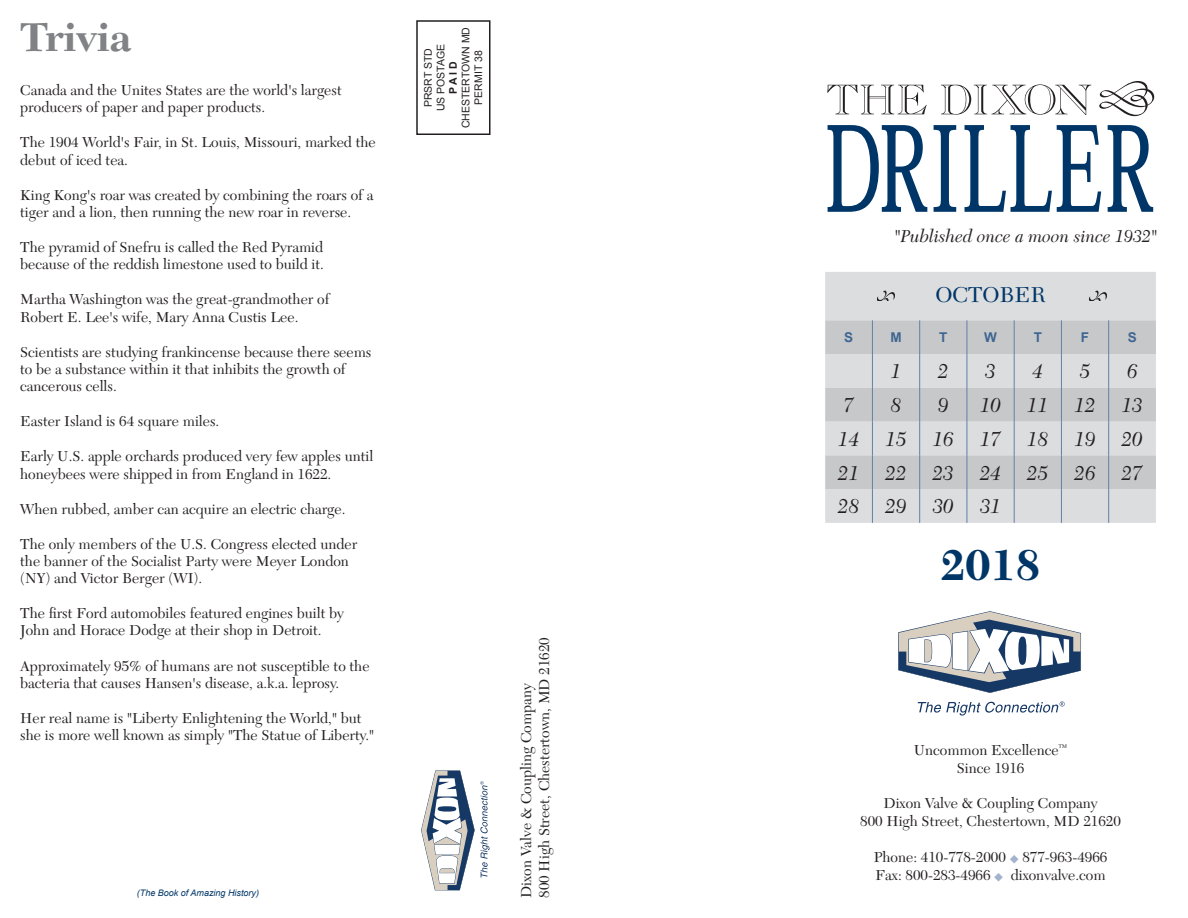
<style>
.page{position:relative;width:1188px;height:918px;background:#fff}
.page>*{position:absolute;margin:0;border:0;box-sizing:border-box;transform-origin:0 0}
.t1{font:700 45px "New Caledonia";color:#003667}
.t2{font:700 42px "New Caledonia";color:#808285}
.t3{font:22.5px "New Caledonia";color:#003667}
.t4{font:italic 21px "New Caledonia";color:#231f20}
.t5{font:italic 18px "New Caledonia";color:#231f20}
.t6{font:15px/17.2px "New Caledonia";color:#231f20}
.t7{font:700 13.5px "Arial";color:#3f6692}
.t8{font:10.5px "Arial";color:#231f20}
.t9{font:700 10.5px "Arial";color:#231f20}
.t10{font:italic 9px "Arial";color:#003667}
.s1{color:#a3b3cd}
</style>
<div class="page">
<svg style="left:827px;top:85px;width:100px;height:29px"></svg>
<svg style="left:941px;top:84px;width:150px;height:31px"></svg>
<svg style="left:1099px;top:81px;width:55px;height:35px"></svg>
<svg style="left:828px;top:125px;width:99px;height:87px"></svg>
<svg style="left:934px;top:125px;width:22px;height:87px"></svg>
<svg style="left:965px;top:125px;width:136px;height:87px"></svg>
<svg style="left:1108px;top:125px;width:45px;height:87px"></svg>
<svg style="left:421px;top:770px;width:69px;height:120px"></svg>
<div style="left:416px;top:20px;width:74px;height:115px;border:2px solid #231f20"></div>
<div style="left:825px;top:272px;width:331px;height:251px;background:#dcdddf"></div>
<div style="left:825px;top:320px;width:331px;height:34px;background:#c7c8ca"></div>
<svg style="left:825px;top:388px;width:331px;height:101px;background:#cdced0"></svg>
<hr style="left:872px;top:354px;width:1px;height:34px;background:#6180a7">
<hr style="left:919px;top:354px;width:1px;height:34px;background:#6180a7">
<hr style="left:967px;top:354px;width:1px;height:34px;background:#6180a7">
<hr style="left:1014px;top:354px;width:1px;height:34px;background:#6180a7">
<hr style="left:1061px;top:354px;width:1px;height:34px;background:#6180a7">
<hr style="left:1108px;top:354px;width:1px;height:34px;background:#6180a7">
<hr style="left:872px;top:388px;width:1px;height:34px;background:#6180a7">
<hr style="left:919px;top:388px;width:1px;height:34px;background:#6180a7">
<hr style="left:967px;top:388px;width:1px;height:34px;background:#6180a7">
<hr style="left:1014px;top:388px;width:1px;height:34px;background:#6180a7">
<hr style="left:1061px;top:388px;width:1px;height:34px;background:#6180a7">
<hr style="left:1108px;top:388px;width:1px;height:34px;background:#6180a7">
<hr style="left:872px;top:422px;width:1px;height:33px;background:#6180a7">
<hr style="left:919px;top:422px;width:1px;height:33px;background:#6180a7">
<hr style="left:967px;top:422px;width:1px;height:33px;background:#6180a7">
<hr style="left:1014px;top:422px;width:1px;height:33px;background:#6180a7">
<hr style="left:1061px;top:422px;width:1px;height:33px;background:#6180a7">
<hr style="left:1108px;top:422px;width:1px;height:33px;background:#6180a7">
<hr style="left:872px;top:455px;width:1px;height:34px;background:#6180a7">
<hr style="left:919px;top:455px;width:1px;height:34px;background:#6180a7">
<hr style="left:967px;top:455px;width:1px;height:34px;background:#6180a7">
<hr style="left:1014px;top:455px;width:1px;height:34px;background:#6180a7">
<hr style="left:1061px;top:455px;width:1px;height:34px;background:#6180a7">
<hr style="left:1108px;top:455px;width:1px;height:34px;background:#6180a7">
<hr style="left:872px;top:489px;width:1px;height:34px;background:#6180a7">
<hr style="left:919px;top:489px;width:1px;height:34px;background:#6180a7">
<hr style="left:967px;top:489px;width:1px;height:34px;background:#6180a7">
<hr style="left:1014px;top:489px;width:1px;height:34px;background:#6180a7">
<hr style="left:1061px;top:489px;width:1px;height:34px;background:#6180a7">
<hr style="left:1108px;top:489px;width:1px;height:34px;background:#6180a7">
<hr style="left:872px;top:320px;width:1px;height:34px;background:#6180a7">
<hr style="left:919px;top:320px;width:1px;height:34px;background:#6180a7">
<hr style="left:967px;top:320px;width:1px;height:34px;background:#6180a7">
<hr style="left:1014px;top:320px;width:1px;height:34px;background:#6180a7">
<hr style="left:1061px;top:320px;width:1px;height:34px;background:#6180a7">
<hr style="left:1108px;top:320px;width:1px;height:34px;background:#6180a7">
<svg style="left:877px;top:291px;width:18px;height:9px"></svg>
<svg style="left:1089px;top:291px;width:18px;height:9px"></svg>
<svg style="left:898px;top:611px;width:183px;height:82px"></svg>
<svg style="left:918px;top:701px;width:147px;height:15px"></svg>
<p class="t2" style="left:20px;top:13px;width:113px">Trivia</p>
<p class="t6" style="left:20px;top:82px;width:323px">Canada and the Unites States are the world's largest producers of paper and paper products.</p>
<p class="t6" style="left:20px;top:134px;width:357px">The 1904 World's Fair, in St. Louis, Missouri, marked the debut of iced tea.</p>
<p class="t6" style="left:20px;top:186px;width:355px">King Kong's roar was created by combining the roars of a tiger and a lion, then running the new roar in reverse.</p>
<p class="t6" style="left:20px;top:239px;width:305px">The pyramid of Snefru is called the Red Pyramid because of the reddish limestone used to build it.</p>
<p class="t6" style="left:20px;top:291px;width:311px">Martha Washington was the great-grandmother of<br>Robert E. Lee's wife, Mary Anna Custis Lee.</p>
<p class="t6" style="left:20px;top:343px;width:353px">Scientists are studying frankincense because there seems to be a substance within it that inhibits the growth of cancerous cells.</p>
<p class="t6" style="left:20px;top:413px;width:201px">Easter Island is 64 square miles.</p>
<p class="t6" style="left:20px;top:448px;width:355px">Early U.S. apple orchards produced very few apples until honeybees were shipped in from England in 1622.</p>
<p class="t6" style="left:20px;top:500px;width:327px">When rubbed, amber can acquire an electric charge.</p>
<p class="t6" style="left:20px;top:535px;width:339px">The only members of the U.S. Congress elected under the banner of the Socialist Party were Meyer London (NY) and Victor Berger (WI).</p>
<p class="t6" style="left:20px;top:605px;width:325px">The first Ford automobiles featured engines built by<br>John and Horace Dodge at their shop in Detroit.</p>
<p class="t6" style="left:20px;top:657px;width:351px">Approximately 95% of humans are not susceptible to the bacteria that causes Hansen's disease, a.k.a. leprosy.</p>
<p class="t6" style="left:20px;top:710px;width:355px">Her real name is "Liberty Enlightening the World," but she is more well known as simply "The Statue of Liberty."</p>
<p class="t10" style="left:137px;top:887px;width:124px">(The Book of Amazing History)</p>
<p class="t8" style="left:459px;top:128px;width:103px;rotate:-90deg">CHESTERTOWN MD</p>
<p class="t8" style="left:421px;top:107px;width:61px;rotate:-90deg">PRSRT STD</p>
<p class="t8" style="left:434px;top:111px;width:69px;rotate:-90deg">US POSTAGE</p>
<p class="t8" style="left:472px;top:105px;width:56px;rotate:-90deg">PERMIT 38</p>
<p class="t9" style="left:446px;top:94px;width:34px;rotate:-90deg">P A I D</p>
<p class="t6" style="left:536px;top:898px;width:262px;rotate:-90deg">800 High Street, Chestertown, MD 21620</p>
<p class="t6" style="left:518px;top:898px;width:216px;rotate:-90deg">Dixon Valve &amp; Coupling Company</p>
<p class="t5" style="left:894px;top:226px;width:264px">"Published once a moon since 1932"</p>
<p class="t3" style="left:935px;top:282px;width:112px">OCTOBER</p>
<p class="t7" style="left:844px;top:328px;width:11px">S</p>
<p class="t7" style="left:890px;top:328px;width:13px">M</p>
<p class="t7" style="left:939px;top:328px;width:10px">T</p>
<p class="t7" style="left:984px;top:328px;width:14px">W</p>
<p class="t7" style="left:1034px;top:328px;width:10px">T</p>
<p class="t7" style="left:1081px;top:328px;width:10px">F</p>
<p class="t7" style="left:1128px;top:328px;width:11px">S</p>
<p class="t4" style="left:891px;top:360px;width:12px">1</p>
<p class="t4" style="left:938px;top:360px;width:12px">2</p>
<p class="t4" style="left:985px;top:360px;width:12px">3</p>
<p class="t4" style="left:1033px;top:360px;width:12px">4</p>
<p class="t4" style="left:1080px;top:360px;width:12px">5</p>
<p class="t4" style="left:1127px;top:360px;width:12px">6</p>
<p class="t4" style="left:844px;top:394px;width:12px">7</p>
<p class="t4" style="left:891px;top:394px;width:12px">8</p>
<p class="t4" style="left:938px;top:394px;width:12px">9</p>
<p class="t4" style="left:980px;top:394px;width:22px">10</p>
<p class="t4" style="left:1027px;top:394px;width:22px">11</p>
<p class="t4" style="left:1075px;top:394px;width:22px">12</p>
<p class="t4" style="left:1122px;top:394px;width:22px">13</p>
<p class="t4" style="left:838px;top:427px;width:22px">14</p>
<p class="t4" style="left:886px;top:427px;width:22px">15</p>
<p class="t4" style="left:933px;top:427px;width:22px">16</p>
<p class="t4" style="left:980px;top:427px;width:22px">17</p>
<p class="t4" style="left:1027px;top:427px;width:22px">18</p>
<p class="t4" style="left:1075px;top:427px;width:22px">19</p>
<p class="t4" style="left:1122px;top:427px;width:22px">20</p>
<p class="t4" style="left:838px;top:461px;width:22px">21</p>
<p class="t4" style="left:886px;top:461px;width:22px">22</p>
<p class="t4" style="left:933px;top:461px;width:22px">23</p>
<p class="t4" style="left:980px;top:461px;width:22px">24</p>
<p class="t4" style="left:1027px;top:461px;width:22px">25</p>
<p class="t4" style="left:1075px;top:461px;width:22px">26</p>
<p class="t4" style="left:1122px;top:461px;width:22px">27</p>
<p class="t4" style="left:838px;top:495px;width:22px">28</p>
<p class="t4" style="left:886px;top:495px;width:22px">29</p>
<p class="t4" style="left:933px;top:495px;width:22px">30</p>
<p class="t4" style="left:980px;top:495px;width:22px">31</p>
<p class="t1" style="left:941px;top:539px;width:102px">2018</p>
<p class="t6" style="left:914px;top:742px;width:155px">Uncommon Excellence<sup>™</sup></p>
<p class="t6" style="left:957px;top:760px;width:69px">Since 1916</p>
<p class="t6" style="left:884px;top:795px;width:216px">Dixon Valve &amp; Coupling Company</p>
<p class="t6" style="left:860px;top:813px;width:262px">800 High Street, Chestertown, MD 21620</p>
<p class="t6" style="left:874px;top:849px;width:235px">Phone: 410-778-2000 <span class="s1">◆</span> 877-963-4966</p>
<p class="t6" style="left:876px;top:867px;width:232px">Fax: 800-283-4966 <span class="s1">◆</span> dixonvalve.com</p>
</div>
